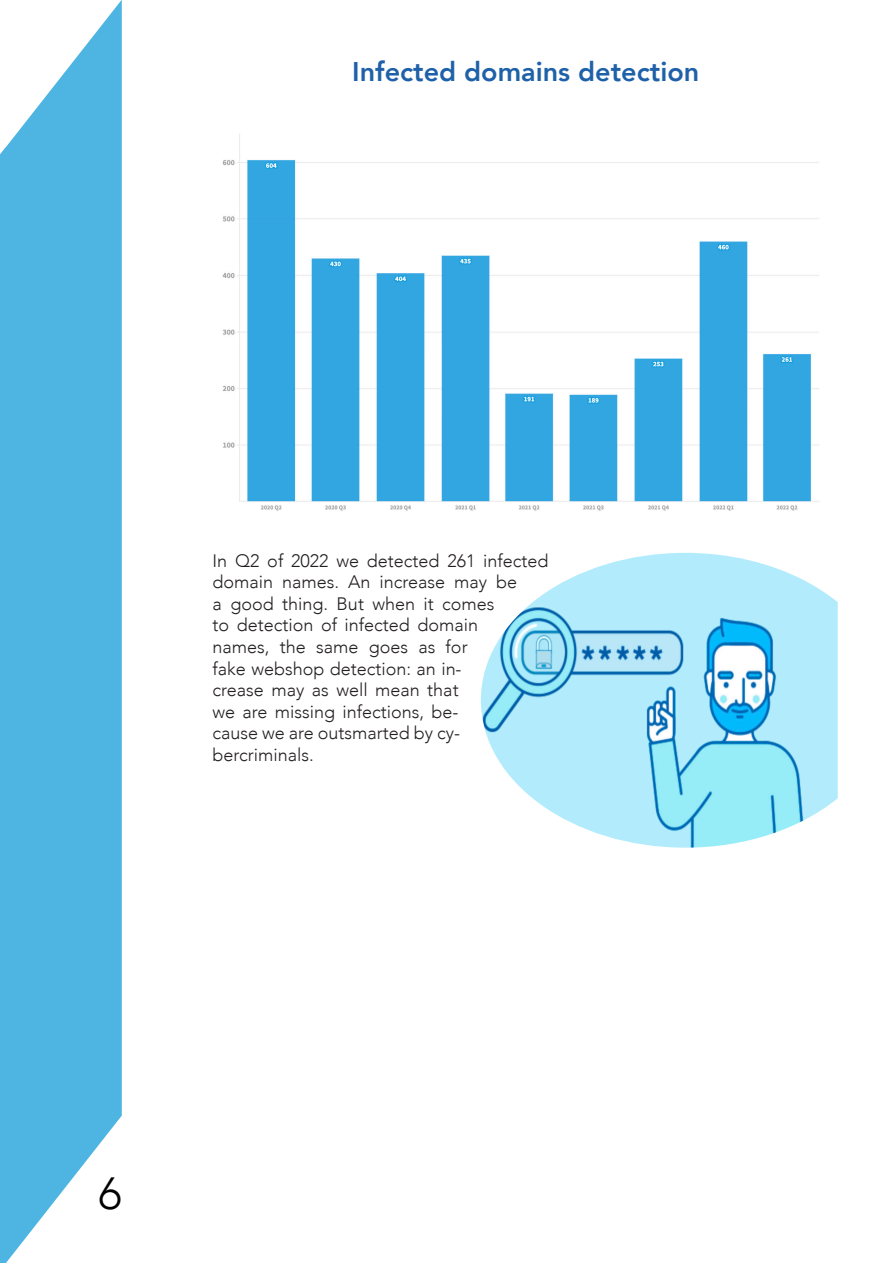
<style>
.page{position:relative;width:893px;height:1263px;background:#fff}
.page>*{position:absolute;margin:0;border:0;box-sizing:border-box;transform-origin:0 0}
.t1{font:300 45px "Avenir";color:#000}
.Inline_titles{font:800 27px "Avenir";color:#1f61a8}
.t2{font:300 18px/21.6px "Avenir";color:#231f20}
</style>
<div class="page">
<svg style="left:0;top:0;width:122px;height:1263px;background:#62bde5"></svg>
<img style="left:481px;top:553px;width:357px;height:295px">
<img style="left:222px;top:134px;width:597px;height:377px">
<h3 class="Inline_titles" style="left:352px;top:51px;width:349px">Infected domains detection</h3>
<p class="t2" style="left:213px;top:550px;width:337px">In Q2 of 2022 we detected 261 infected domain names. An increase may be<br>a good thing. But when it comes<br>to detection of infected domain<br>names, the same goes as for<br>fake webshop detection: an in-<br>crease may as well mean that<br>we are missing infections, be-<br>cause we are outsmarted by cy&shy;bercriminals.</p>
<h1 class="t1" style="left:98px;top:1166px;width:25px">6</h1>
</div>
